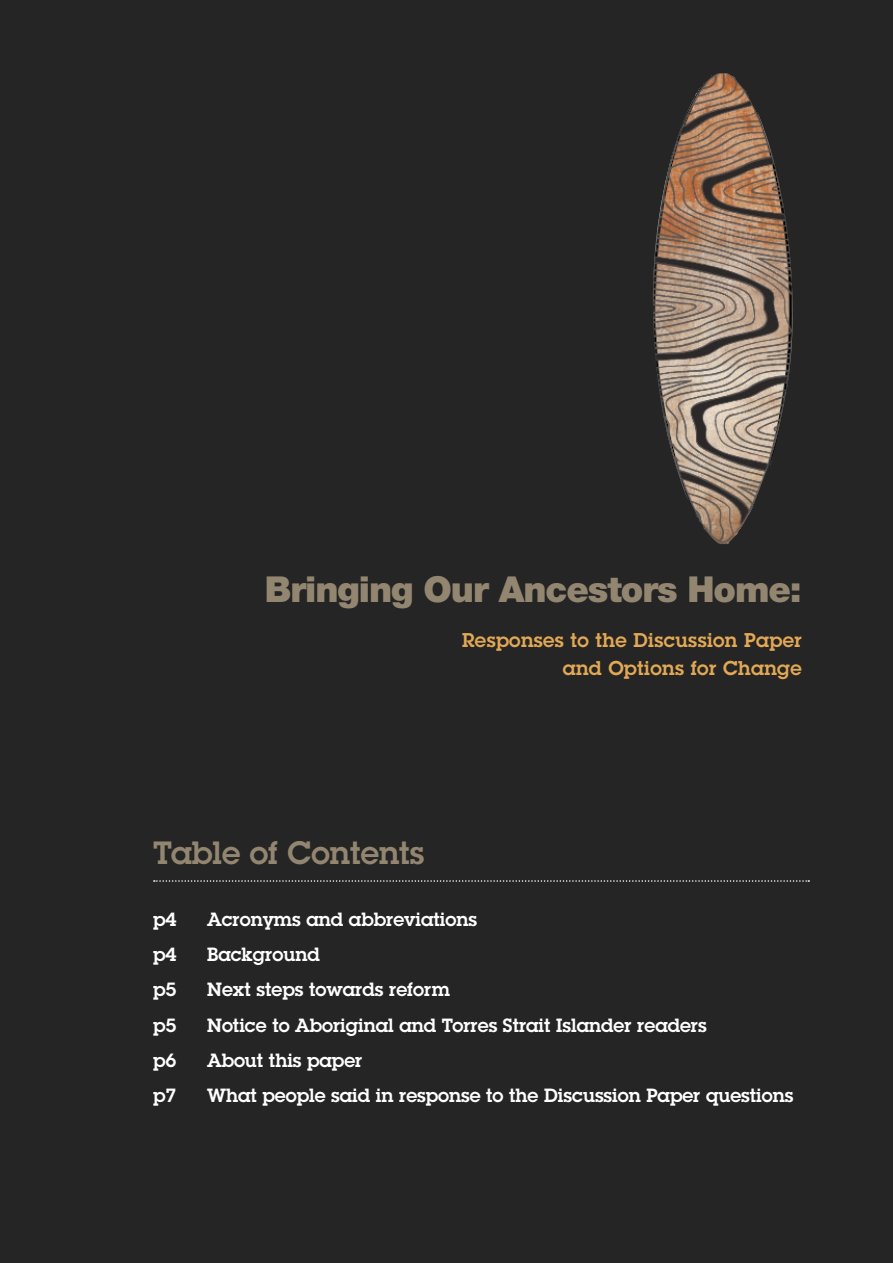
<style>
.page{position:relative;width:893px;height:1263px;background:#242524}
.page>*{position:absolute;margin:0;border:0;box-sizing:border-box;transform-origin:0 0}
.t1{font:900 35.85px "Helvetica Neue LT Std";letter-spacing:-.03em;color:#938671}
.t2{font:600 31.5px "Lubalin Graph";color:#938671}
.t3{font:600 19.5px/28.5px "Lubalin Graph";letter-spacing:.02em;color:#e2a855;text-align:right}
.t4{font:600 18.75px "Lubalin Graph";color:#fff}
</style>
<div class="page">
<svg style="left:154px;top:880px;width:655px;height:2px"></svg>
<img style="left:652px;top:73px;width:141px;height:471px">
<h1 class="t1" style="left:265px;top:568px;width:538px">Bringing Our Ancestors Home:</h1>
<p class="t3" style="left:462px;top:625px;width:341px">Responses to the Discussion Paper and Options for Change</p>
<h2 class="t2" style="left:153px;top:832px;width:273px">Table of Contents</h2>
<p class="t4" style="left:153px;top:907px;width:25px">p4</p>
<p class="t4" style="left:207px;top:907px;width:271px">Acronyms and abbreviations</p>
<p class="t4" style="left:153px;top:942px;width:25px">p4</p>
<p class="t4" style="left:207px;top:942px;width:114px">Background</p>
<p class="t4" style="left:153px;top:977px;width:25px">p5</p>
<p class="t4" style="left:207px;top:977px;width:245px">Next steps towards reform</p>
<p class="t4" style="left:153px;top:1013px;width:25px">p5</p>
<p class="t4" style="left:207px;top:1013px;width:501px">Notice to Aboriginal and Torres Strait Islander readers</p>
<p class="t4" style="left:153px;top:1048px;width:25px">p6</p>
<p class="t4" style="left:207px;top:1048px;width:157px">About this paper</p>
<p class="t4" style="left:153px;top:1083px;width:25px">p7</p>
<p class="t4" style="left:207px;top:1083px;width:588px">What people said in response to the Discussion Paper questions</p>
</div>
